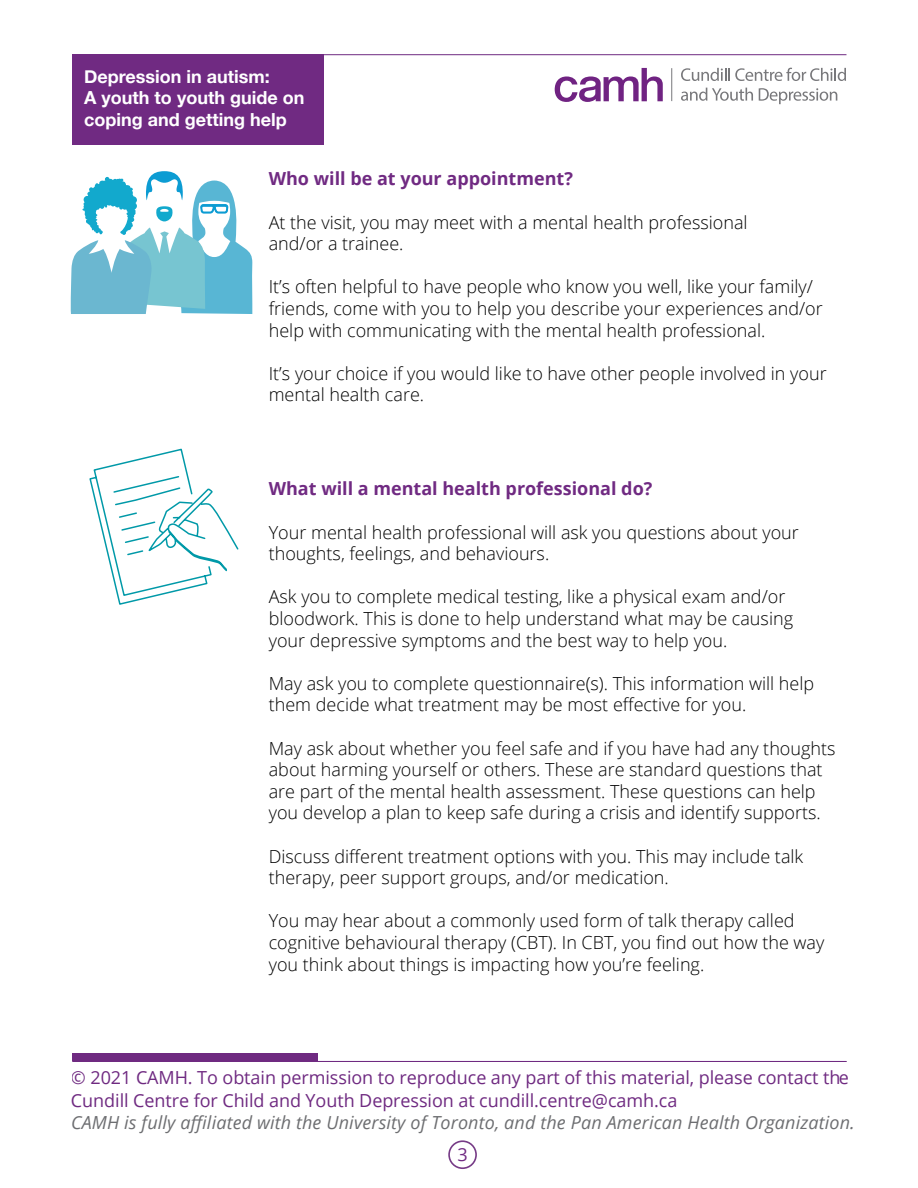
<style>
.page{position:relative;width:918px;height:1188px;background:#fff}
.page>*{position:absolute;margin:0;border:0;box-sizing:border-box;transform-origin:0 0}
.t1{font:300 18px/21.6px "Open Sans";color:#000}
.t2{font:18px/22.5px "Open Sans";letter-spacing:-.005em;color:#6f2a81}
.t3{font:italic 18px "Open Sans";letter-spacing:.01em;color:#6d6e71}
.t4{font:700 18px "Open Sans";color:#702a82}
.t5{font:700 18px/21.6px "Helvetica Neue";color:#fff}
.t6{font:18px "Open Sans";color:#702a82}
</style>
<div class="page">
<hr style="left:72px;top:54px;width:774px;height:1px;background:#6f2a81">
<div style="left:72px;top:1054px;width:246px;height:7px;background:#6f2a81"></div>
<hr style="left:72px;top:1061px;width:774px;height:1px;background:#6f2a81">
<div style="left:72px;top:54px;width:251px;height:90px;background:#702a82"></div>
<svg style="left:555px;top:68px;width:108px;height:34px"></svg>
<hr style="left:671px;top:68px;width:1px;height:33px;background:#78787b">
<svg style="left:70px;top:171px;width:182px;height:143px"></svg>
<svg style="left:89px;top:448px;width:150px;height:157px"></svg>
<div style="left:448px;top:1140px;width:29px;height:29px;border:2px solid #773c87;border-radius:50%"></div>
<svg style="left:681px;top:68px;width:165px;height:13px"></svg>
<svg style="left:681px;top:88px;width:72px;height:13px"></svg>
<svg style="left:759px;top:88px;width:78px;height:16px"></svg>
<p class="t5" style="left:84px;top:66px;width:222px">Depression in autism:<br>A youth to youth guide on coping and getting help</p>
<h2 class="t4" style="left:269px;top:166px;width:306px">Who will be at your appointment?</h2>
<p class="t1" style="left:269px;top:211px;width:480px">At the visit, you may meet with a mental health professional and/or a trainee.</p>
<p class="t1" style="left:269px;top:276px;width:556px">It’s often helpful to have people who know you well, like your family/ friends, come with you to help you describe your experiences and/or help with communicating with the mental health professional.</p>
<p class="t1" style="left:269px;top:362px;width:559px">It’s your choice if you would like to have other people involved in your mental health care.</p>
<h2 class="t4" style="left:269px;top:476px;width:385px">What will a mental health professional do?</h2>
<p class="t1" style="left:269px;top:521px;width:532px">Your mental health professional will ask you questions about your thoughts, feelings, and behaviours.</p>
<p class="t1" style="left:269px;top:586px;width:526px">Ask you to complete medical testing, like a physical exam and/or bloodwork. This is done to help understand what may be causing your depressive symptoms and the best way to help you.</p>
<p class="t1" style="left:269px;top:672px;width:547px">May ask you to complete questionnaire(s). This information will help them decide what treatment may be most effective for you.</p>
<p class="t1" style="left:269px;top:737px;width:568px">May ask about whether you feel safe and if you have had any thoughts about harming yourself or others. These are standard questions that are part of the mental health assessment. These questions can help you develop a plan to keep safe during a crisis and identify supports.</p>
<p class="t1" style="left:269px;top:845px;width:536px">Discuss different treatment options with you. This may include talk therapy, peer support groups, and/or medication.</p>
<p class="t1" style="left:269px;top:910px;width:557px">You may hear about a commonly used form of talk therapy called cognitive behavioural therapy (CBT). In CBT, you find out how the way you think about things is impacting how you’re feeling.</p>
<p class="t2" style="left:71px;top:1066px;width:780px">© 2021 CAMH. To obtain permission to reproduce any part of this material, please contact the<br>Cundill Centre for Child and Youth Depression at cundill.centre@camh.ca</p>
<p class="t3" style="left:71px;top:1110px;width:785px">CAMH is fully affiliated with the University of Toronto, and the Pan American Health Organization.</p>
<p class="t6" style="left:457px;top:1142px;width:12px">3</p>
</div>
